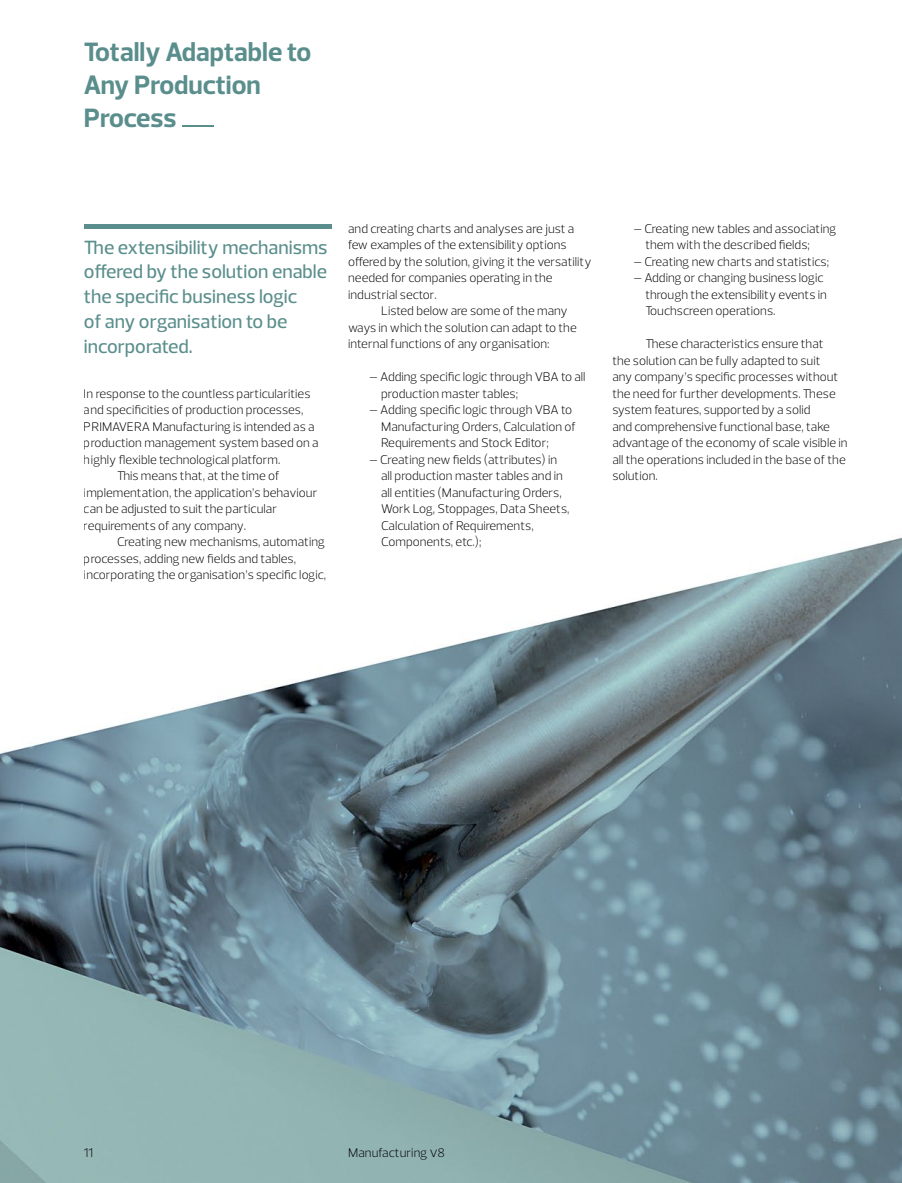
<style>
.page{position:relative;width:902px;height:1183px;background:#fff}
.page>*{position:absolute;margin:0;border:0;box-sizing:border-box;transform-origin:0 0}
.t1{font:700 27px/33px "Prelo";color:#5a8e8c}
.t2{font:500 19.5px/24.8px "Prelo";color:#5a8e8c}
.t3{font:300 12.75px/16.5px "Prelo";color:#000}
</style>
<div class="page">
<img style="left:0;top:224px;width:901px;height:958px">
<hr style="left:182px;top:125px;width:32px;height:2px;background:#5a8e8c">
<hr style="left:84px;top:224px;width:247px;height:4px;background:#5a8e8c">
<h1 class="t1" style="left:84px;top:36px;width:229px">Totally Adaptable to<br>Any Production<br>Process</h1>
<h2 class="t2" style="left:84px;top:235px;width:245px">The extensibility mechanisms offered by the solution enable the specific business logic<br>of any organisation to be incorporated.</h2>
<p class="t3" style="left:84px;top:385px;width:228px">In response to the countless particularities</p>
<p class="t3" style="left:84px;top:401px;width:221px">and specificities of production processes,</p>
<p class="t3" style="left:84px;top:418px;width:232px">PRIMAVERA Manufacturing is intended as a</p>
<p class="t3" style="left:84px;top:434px;width:236px">production management system based on a</p>
<p class="t3" style="left:84px;top:451px;width:198px">highly flexible technological platform.</p>
<p class="t3" style="left:117px;top:467px;width:164px">This means that, at the time of</p>
<p class="t3" style="left:84px;top:484px;width:235px">implementation, the application’s behaviour</p>
<p class="t3" style="left:84px;top:500px;width:194px">can be adjusted to suit the particular</p>
<p class="t3" style="left:84px;top:517px;width:164px">requirements of any company.</p>
<p class="t3" style="left:117px;top:533px;width:209px">Creating new mechanisms, automating</p>
<p class="t3" style="left:84px;top:550px;width:213px">processes, adding new fields and tables,</p>
<p class="t3" style="left:84px;top:566px;width:244px">incorporating the organisation’s specific logic,</p>
<p class="t3" style="left:348px;top:220px;width:228px">and creating charts and analyses are just a</p>
<p class="t3" style="left:348px;top:236px;width:220px">few examples of the extensibility options</p>
<p class="t3" style="left:348px;top:253px;width:245px">offered by the solution, giving it the versatility</p>
<p class="t3" style="left:348px;top:269px;width:206px">needed for companies operating in the</p>
<p class="t3" style="left:348px;top:286px;width:90px">industrial sector.</p>
<p class="t3" style="left:381px;top:302px;width:188px">Listed below are some of the many</p>
<p class="t3" style="left:348px;top:319px;width:230px">ways in which the solution can adapt to the</p>
<p class="t3" style="left:348px;top:335px;width:203px">internal functions of any organisation:</p>
<p class="t3" style="left:381px;top:368px;width:206px;text-indent:-12px">– Adding specific logic through VBA to all production master tables;</p>
<p class="t3" style="left:381px;top:401px;width:196px;text-indent:-12px">– Adding specific logic through VBA to<br>Manufacturing Orders, Calculation of<br>Requirements and Stock Editor;</p>
<p class="t3" style="left:381px;top:451px;width:190px;text-indent:-12px">– Creating new fields (attributes) in all production master tables and in all entities (Manufacturing Orders,<br>Work Log, Stoppages, Data Sheets,<br>Calculation of Requirements,<br>Components, etc.);</p>
<p class="t3" style="left:645px;top:220px;width:192px;text-indent:-12px">– Creating new tables and associating them with the described fields;</p>
<p class="t3" style="left:633px;top:253px;width:197px">– Creating new charts and statistics;</p>
<p class="t3" style="left:645px;top:269px;width:183px;text-indent:-12px">– Adding or changing business logic through the extensibility events in<br>Touchscreen operations.</p>
<p class="t3" style="left:612px;top:335px;width:237px;text-indent:33px">These characteristics ensure that<br>the solution can be fully adapted to suit<br>any company’s specific processes without the need for further developments. These system features, supported by a solid<br>and comprehensive functional base, take advantage of the economy of scale visible in all the operations included in the base of the solution.</p>
<p class="t3" style="left:84px;top:1144px;width:11px">11</p>
<p class="t3" style="left:348px;top:1144px;width:98px">Manufacturing v8</p>
</div>
